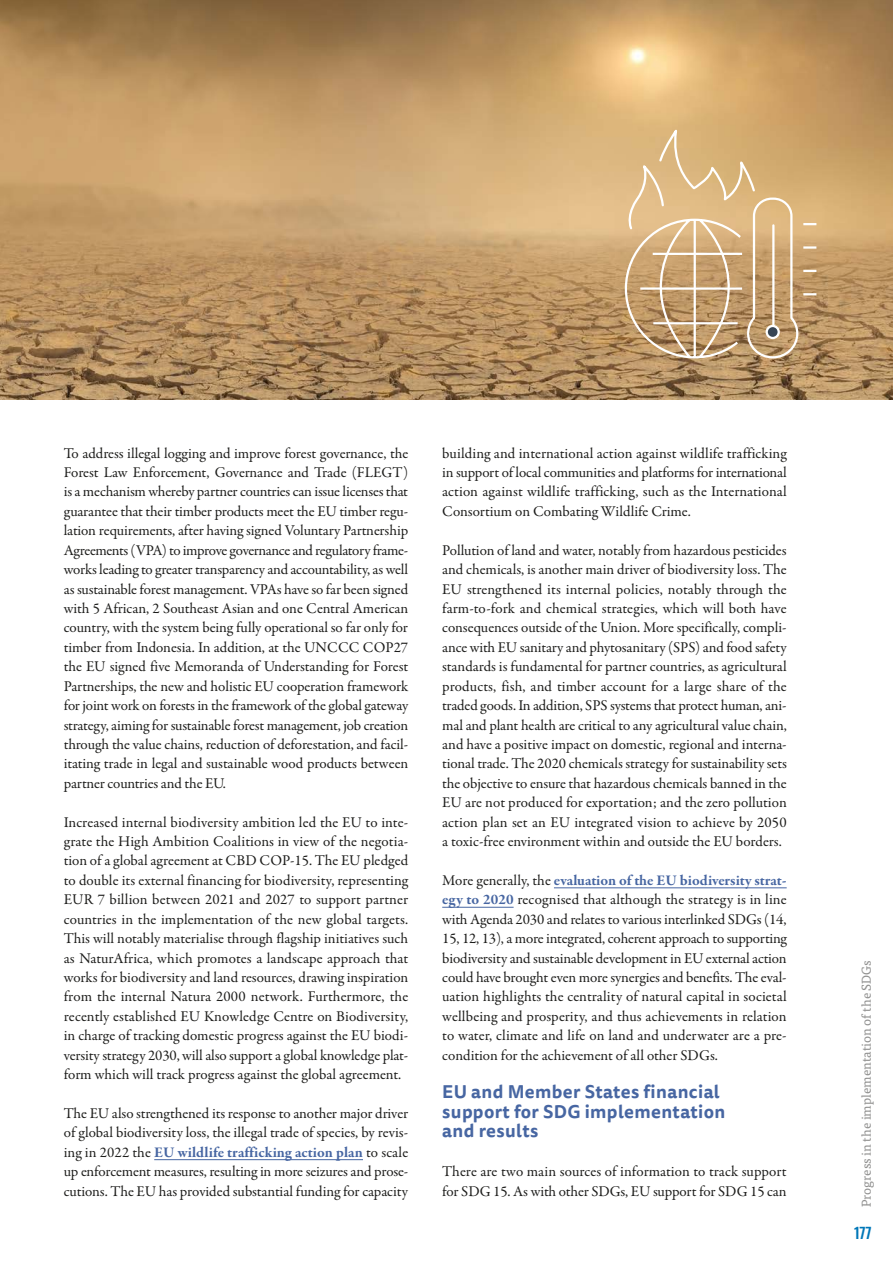
<style>
.page{position:relative;width:893px;height:1263px;background:#fff}
.page>*{position:absolute;margin:0;border:0;box-sizing:border-box;transform-origin:0 0}
.Title_1{font:700 18px/19.4px "Tisa Sans Pro";letter-spacing:.02em;color:#4766a2}
.Body{font:15px/19.4px "Garamond Premr Pro";letter-spacing:-.005em;color:#1d1d1b;text-align:justify}
.t1{font:500 15px "Oswald";color:#0077b8}
.t2{font:12.75px "Tisa Pro";color:#919190}
.s1{font-weight:700;color:#4766a2}
</style>
<div class="page">
<hr style="left:154px;top:1159px;width:209px;height:1px;background:#4766a2">
<hr style="left:554px;top:887px;width:233px;height:1px;background:#4766a2">
<hr style="left:442px;top:907px;width:72px;height:1px;background:#4766a2">
<img style="left:0;top:0;width:893px;height:399px">
<svg style="left:624px;top:131px;width:192px;height:229px;background:#cfac7d"></svg>
<hr style="left:640px;top:287px;width:102px;height:3px;background:#fff">
<hr style="left:653px;top:253px;width:89px;height:2px;background:#fff">
<hr style="left:653px;top:322px;width:85px;height:2px;background:#fff">
<p class="Body" style="left:64px;top:444px;width:346px">To address illegal logging and improve forest governance, the Forest Law Enforcement, Governance and Trade (FLEGT) is a mechanism whereby partner countries can issue licenses that guarantee that their timber products meet the EU timber regu&shy;lation requirements, after having signed Voluntary Partnership Agreements (VPA) to improve governance and regulatory frame&shy;works leading to greater transparency and accountability, as well as sustainable forest management. VPAs have so far been signed with 5 African, 2 Southeast Asian and one Central American country, with the system being fully operational so far only for timber from Indonesia. In addition, at the UNCCC COP27 the EU signed five Memoranda of Understanding for Forest Partnerships, the new and holistic EU cooperation framework for joint work on forests in the framework of the global gateway strategy, aiming for sustainable forest management, job creation through the value chains, reduction of deforestation, and facil&shy;itating trade in legal and sustainable wood products between partner countries and the EU.</p>
<p class="Body" style="left:64px;top:812px;width:346px">Increased internal biodiversity ambition led the EU to inte&shy;grate the High Ambition Coalitions in view of the negotia&shy;tion of a global agreement at CBD COP-15. The EU pledged to double its external financing for biodiversity, representing EUR 7 billion between 2021 and 2027 to support partner countries in the implementation of the new global targets.<br>This will notably materialise through flagship initiatives such as NaturAfrica, which promotes a landscape approach that works for biodiversity and land resources, drawing inspiration from the internal Natura 2000 network. Furthermore, the recently established EU Knowledge Centre on Biodiversity, in charge of tracking domestic progress against the EU biodi&shy;versity strategy 2030, will also support a global knowledge plat&shy;form which will track progress against the global agreement.</p>
<p class="Body" style="left:64px;top:1104px;width:346px">The EU also strengthened its response to another major driver of global biodiversity loss, the illegal trade of species, by revis&shy;ing in 2022 the <span class="s1">EU wildlife trafficking action plan</span> to scale up enforcement measures, resulting in more seizures and prose&shy;cutions. The EU has provided substantial funding for capacity</p>
<p class="Body" style="left:442px;top:444px;width:346px">building and international action against wildlife trafficking in support of local communities and platforms for international action against wildlife trafficking, such as the International Consortium on Combating Wildlife Crime.</p>
<p class="Body" style="left:442px;top:541px;width:346px">Pollution of land and water, notably from hazardous pesticides and chemicals, is another main driver of biodiversity loss. The EU strengthened its internal policies, notably through the farm-to-fork and chemical strategies, which will both have consequences outside of the Union. More specifically, compli&shy;ance with EU sanitary and phytosanitary (SPS) and food safety standards is fundamental for partner countries, as agricultural products, fish, and timber account for a large share of the traded goods. In addition, SPS systems that protect human, ani&shy;mal and plant health are critical to any agricultural value chain, and have a positive impact on domestic, regional and interna&shy;tional trade. The 2020 chemicals strategy for sustainability sets the objective to ensure that hazardous chemicals banned in the EU are not produced for exportation; and the zero pollution action plan set an EU integrated vision to achieve by 2050 a toxic-free environment within and outside the EU borders.</p>
<p class="Body" style="left:442px;top:871px;width:346px">More generally, the <span class="s1">evaluation of the EU biodiversity strat&shy;egy to 2020</span> recognised that although the strategy is in line with Agenda 2030 and relates to various interlinked SDGs (14, 15, 12, 13), a more integrated, coherent approach to supporting biodiversity and sustainable development in EU external action could have brought even more synergies and benefits. The eval&shy;uation highlights the centrality of natural capital in societal wellbeing and prosperity, and thus achievements in relation to water, climate and life on land and underwater are a pre&shy;condition for the achievement of all other SDGs.</p>
<p class="Title_1" style="left:442px;top:1082px;width:284px">EU and Member States financial support for SDG implementation and results</p>
<p class="Body" style="left:442px;top:1162px;width:346px">There are two main sources of information to track support for SDG 15. As with other SDGs, EU support for SDG 15 can</p>
<p class="t2" style="left:857px;top:1207px;width:248px;rotate:-90deg">Progress in the implementation of the SDGs</p>
<p class="t1" style="left:854px;top:1220px;width:19px">177</p>
</div>
